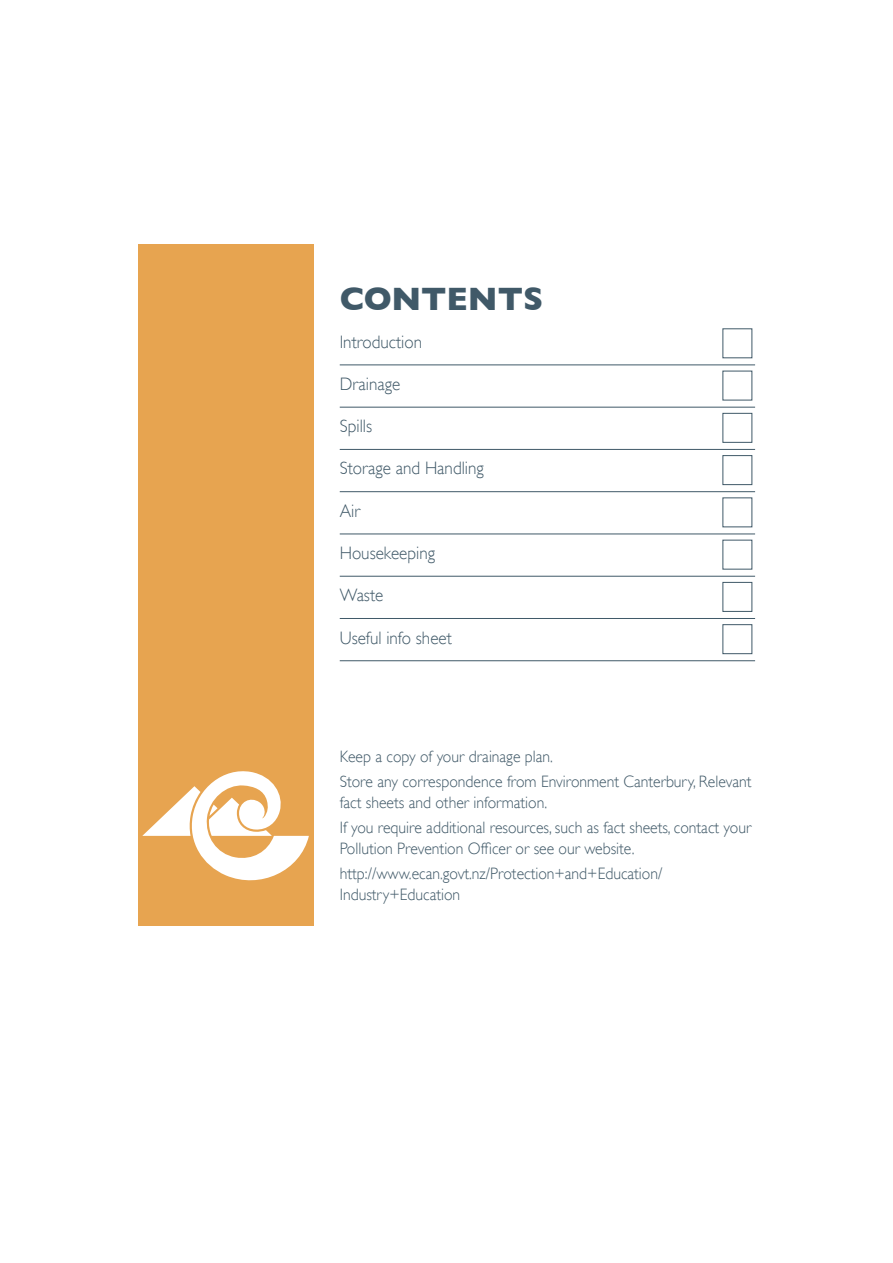
<style>
.page{position:relative;width:893px;height:1263px;background:#fff}
.page>*{position:absolute;margin:0;border:0;box-sizing:border-box;transform-origin:0 0}
.Head_2{font:700 33px "Gill Sans";color:#405968}
.Body_text-10PT_REGUL{font:300 18px "Gill Sans";color:#405968;scale:.95 1}
.Body_text-10PT_REGUL-2{font:300 16.5px/21px "Gill Sans";color:#405968;scale:.95 1}
</style>
<div class="page">
<hr style="left:340px;top:365px;width:415px;height:1px;background:#405968">
<hr style="left:340px;top:407px;width:415px;height:1px;background:#405968">
<hr style="left:340px;top:449px;width:415px;height:1px;background:#405968">
<hr style="left:340px;top:491px;width:415px;height:1px;background:#405968">
<hr style="left:340px;top:534px;width:415px;height:1px;background:#405968">
<hr style="left:340px;top:576px;width:415px;height:1px;background:#405968">
<hr style="left:340px;top:618px;width:415px;height:1px;background:#405968">
<hr style="left:340px;top:660px;width:415px;height:1px;background:#405968">
<div style="left:722px;top:413px;width:30px;height:30px;background:#fff;border:1px solid #405968"></div>
<div style="left:722px;top:455px;width:30px;height:30px;background:#fff;border:1px solid #405968"></div>
<div style="left:722px;top:582px;width:30px;height:30px;background:#fff;border:1px solid #405968"></div>
<div style="left:722px;top:624px;width:30px;height:30px;background:#fff;border:1px solid #405968"></div>
<div style="left:139px;top:245px;width:175px;height:681px;background:#e7a450"></div>
<svg style="left:142px;top:771px;width:167px;height:110px"></svg>
<p class="Head_2" style="left:340px;top:279px;width:205px">CONTENTS</p>
<p class="Body_text-10PT_REGUL" style="left:340px;top:331px;width:88px">Introduction</p>
<p class="Body_text-10PT_REGUL" style="left:340px;top:374px;width:65px">Drainage</p>
<p class="Body_text-10PT_REGUL" style="left:340px;top:416px;width:36px">Spills</p>
<p class="Body_text-10PT_REGUL" style="left:340px;top:458px;width:153px">Storage and Handling</p>
<p class="Body_text-10PT_REGUL" style="left:340px;top:500px;width:23px">Air</p>
<p class="Body_text-10PT_REGUL" style="left:340px;top:543px;width:102px">Housekeeping</p>
<p class="Body_text-10PT_REGUL" style="left:340px;top:585px;width:47px">Waste</p>
<p class="Body_text-10PT_REGUL" style="left:340px;top:627px;width:120px">Useful info sheet</p>
<p class="Body_text-10PT_REGUL-2" style="left:340px;top:745px;width:226px">Keep a copy of your drainage plan.</p>
<p class="Body_text-10PT_REGUL-2" style="left:340px;top:771px;width:435px">Store any correspondence from Environment Canterbury, Relevant fact sheets and other information.</p>
<p class="Body_text-10PT_REGUL-2" style="left:340px;top:817px;width:435px">If you require additional resources, such as fact sheets, contact your<br>Pollution Prevention Officer or see our website.</p>
<p class="Body_text-10PT_REGUL-2" style="left:340px;top:863px;width:341px">http://www.ecan.govt.nz/Protection+and+Education/<br>Industry+Education</p>
</div>
